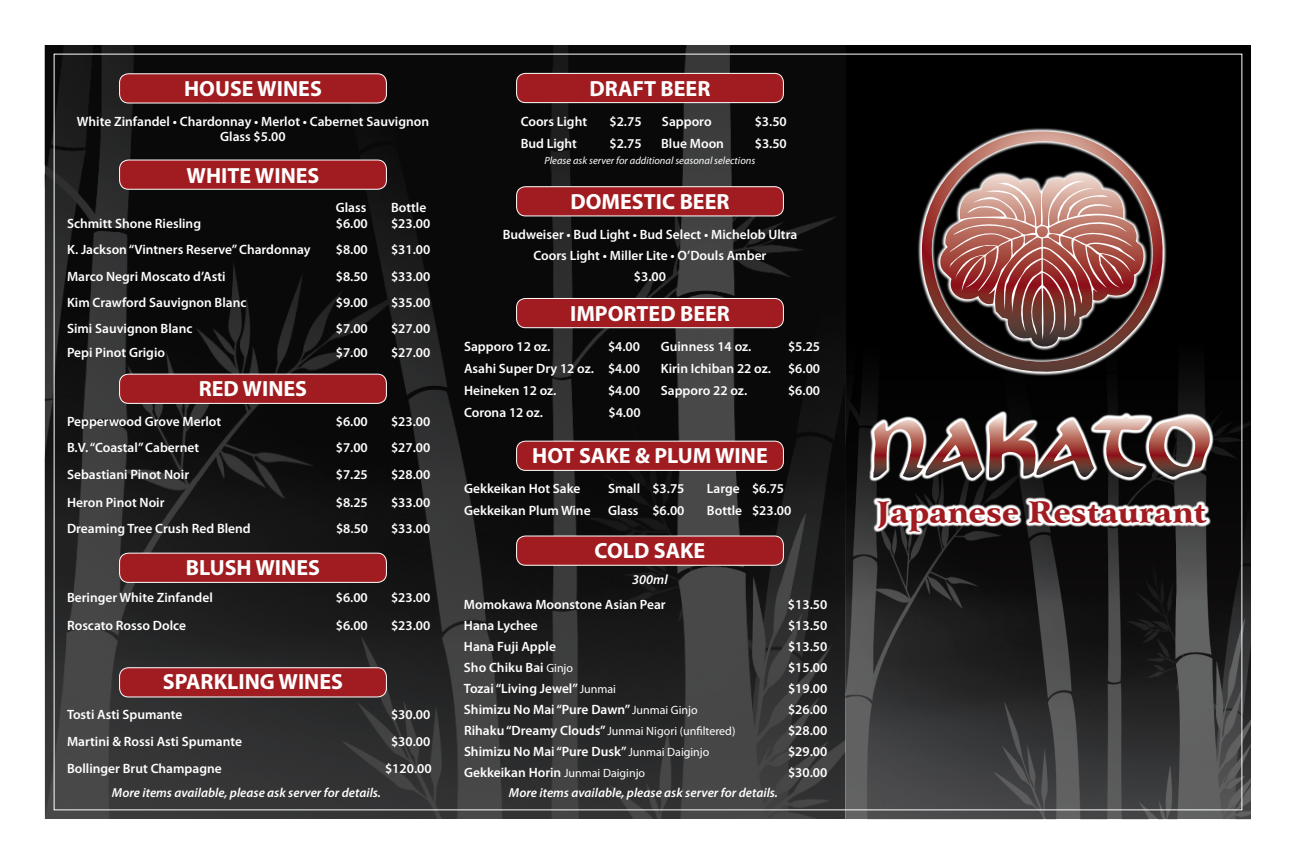
<style>
.page{position:relative;width:1296px;height:864px;background:#fff}
.page>*{position:absolute;margin:0;border:0;box-sizing:border-box;transform-origin:0 0}
.t1{font:900 29.8px "Arrus BT";color:#a01c20}
.t2{font:700 22px "Myriad Pro";color:#fff}
.t3{font:600 13.5px "Myriad Pro";color:#fff}
.t4{font:italic 600 13.5px "Myriad Pro";color:#fff}
.t5{font:italic 600 13px "Myriad Pro";color:#fff}
.t6{font:12px "Myriad Pro";color:#fff}
.t7{font:italic 10.5px "Myriad Pro";color:#fff}
.s1{font-weight:400;font-size:12px}
.s2{font-weight:600;font-size:13.5px}
</style>
<div class="page">
<img style="left:45px;top:46px;width:801px;height:773px">
<div style="left:846px;top:45px;width:405px;height:774px;background:#000"></div>
<img style="left:846px;top:303px;width:405px;height:516px">
<div style="left:120px;top:160px;width:266px;height:29px;background:#a01c20;border-radius:9px"></div>
<div style="left:119px;top:160px;width:268px;height:30px;border:1px solid #fff;border-radius:9px"></div>
<div style="left:120px;top:74px;width:266px;height:29px;background:#a01c20;border-radius:9px"></div>
<div style="left:119px;top:73px;width:268px;height:31px;border:1px solid #fff;border-radius:9px"></div>
<div style="left:120px;top:374px;width:266px;height:29px;background:#a01c20;border-radius:9px"></div>
<div style="left:119px;top:374px;width:268px;height:30px;border:1px solid #fff;border-radius:9px"></div>
<div style="left:120px;top:553px;width:266px;height:29px;background:#a01c20;border-radius:9px"></div>
<div style="left:119px;top:553px;width:268px;height:30px;border:1px solid #fff;border-radius:9px"></div>
<div style="left:517px;top:73px;width:266px;height:30px;background:#a01c20;border-radius:9px"></div>
<div style="left:516px;top:73px;width:268px;height:30px;border:1px solid #fff;border-radius:9px"></div>
<div style="left:517px;top:187px;width:266px;height:29px;background:#a01c20;border-radius:9px"></div>
<div style="left:516px;top:186px;width:268px;height:30px;border:1px solid #fff;border-radius:9px"></div>
<div style="left:517px;top:298px;width:266px;height:30px;background:#a01c20;border-radius:9px"></div>
<div style="left:516px;top:298px;width:268px;height:30px;border:1px solid #fff;border-radius:9px"></div>
<div style="left:517px;top:441px;width:266px;height:29px;background:#a01c20;border-radius:9px"></div>
<div style="left:516px;top:441px;width:268px;height:30px;border:1px solid #fff;border-radius:9px"></div>
<div style="left:517px;top:536px;width:266px;height:29px;background:#a01c20;border-radius:9px"></div>
<div style="left:516px;top:536px;width:268px;height:30px;border:1px solid #fff;border-radius:9px"></div>
<svg style="left:918px;top:128px;width:249px;height:248px"></svg>
<svg style="left:919px;top:131px;width:246px;height:243px"></svg>
<svg style="left:939px;top:174px;width:207px;height:176px"></svg>
<svg style="left:869px;top:411px;width:345px;height:71px"></svg>
<svg style="left:988px;top:415px;width:223px;height:64px"></svg>
<svg style="left:873px;top:420px;width:109px;height:61px"></svg>
<svg style="left:873px;top:497px;width:338px;height:38px"></svg>
<div style="left:120px;top:668px;width:266px;height:29px;background:#a01c20;border-radius:9px"></div>
<div style="left:119px;top:667px;width:268px;height:30px;border:1px solid #fff;border-radius:9px"></div>
<p class="t2" style="left:590px;top:74px;width:122px">DRAFT BEER</p>
<p class="t2" style="left:184px;top:75px;width:139px">HOUSE WINES</p>
<p class="t3" style="left:77px;top:113px;width:354px">White Zinfandel • Chardonnay • Merlot • Cabernet Sauvignon</p>
<p class="t3" style="left:220px;top:128px;width:67px">Glass $5.00</p>
<p class="t2" style="left:186px;top:161px;width:135px">WHITE WINES</p>
<p class="t3" style="left:336px;top:199px;width:32px">Glass</p>
<p class="t3" style="left:391px;top:199px;width:37px">Bottle</p>
<p class="t3" style="left:67px;top:215px;width:136px">Schmitt Shone Riesling</p>
<p class="t3" style="left:336px;top:215px;width:34px">$6.00</p>
<p class="t3" style="left:391px;top:215px;width:41px">$23.00</p>
<p class="t3" style="left:67px;top:241px;width:245px">K. Jackson “Vintners Reserve” Chardonnay</p>
<p class="t3" style="left:336px;top:241px;width:34px">$8.00</p>
<p class="t3" style="left:391px;top:241px;width:41px">$31.00</p>
<p class="t3" style="left:67px;top:268px;width:160px">Marco Negri Moscato d’Asti</p>
<p class="t3" style="left:336px;top:268px;width:34px">$8.50</p>
<p class="t3" style="left:391px;top:268px;width:41px">$33.00</p>
<p class="t3" style="left:67px;top:294px;width:181px">Kim Crawford Sauvignon Blanc</p>
<p class="t3" style="left:336px;top:294px;width:34px">$9.00</p>
<p class="t3" style="left:391px;top:294px;width:41px">$35.00</p>
<p class="t3" style="left:67px;top:320px;width:127px">Simi Sauvignon Blanc</p>
<p class="t3" style="left:336px;top:320px;width:34px">$7.00</p>
<p class="t3" style="left:391px;top:320px;width:41px">$27.00</p>
<p class="t3" style="left:67px;top:344px;width:100px">Pepi Pinot Grigio</p>
<p class="t3" style="left:336px;top:344px;width:34px">$7.00</p>
<p class="t3" style="left:391px;top:344px;width:41px">$27.00</p>
<p class="t2" style="left:199px;top:374px;width:110px">RED WINES</p>
<p class="t3" style="left:67px;top:413px;width:156px">Pepperwood Grove Merlot</p>
<p class="t3" style="left:336px;top:413px;width:34px">$6.00</p>
<p class="t3" style="left:391px;top:413px;width:41px">$23.00</p>
<p class="t3" style="left:67px;top:439px;width:134px">B.V. “Coastal” Cabernet</p>
<p class="t3" style="left:336px;top:439px;width:34px">$7.00</p>
<p class="t3" style="left:391px;top:439px;width:41px">$27.00</p>
<p class="t3" style="left:67px;top:465px;width:124px">Sebastiani Pinot Noir</p>
<p class="t3" style="left:336px;top:465px;width:34px">$7.25</p>
<p class="t3" style="left:391px;top:465px;width:41px">$28.00</p>
<p class="t3" style="left:67px;top:494px;width:99px">Heron Pinot Noir</p>
<p class="t3" style="left:336px;top:494px;width:34px">$8.25</p>
<p class="t3" style="left:391px;top:494px;width:41px">$33.00</p>
<p class="t3" style="left:67px;top:520px;width:185px">Dreaming Tree Crush Red Blend</p>
<p class="t3" style="left:336px;top:520px;width:34px">$8.50</p>
<p class="t3" style="left:391px;top:520px;width:41px">$33.00</p>
<p class="t2" style="left:186px;top:553px;width:136px">BLUSH WINES</p>
<p class="t3" style="left:67px;top:589px;width:147px">Beringer White Zinfandel</p>
<p class="t3" style="left:336px;top:589px;width:34px">$6.00</p>
<p class="t3" style="left:391px;top:589px;width:41px">$23.00</p>
<p class="t3" style="left:67px;top:617px;width:121px">Roscato Rosso Dolce</p>
<p class="t3" style="left:336px;top:617px;width:34px">$6.00</p>
<p class="t3" style="left:391px;top:617px;width:41px">$23.00</p>
<p class="t3" style="left:521px;top:113px;width:68px">Coors Light</p>
<p class="t3" style="left:609px;top:113px;width:34px">$2.75</p>
<p class="t3" style="left:662px;top:113px;width:51px">Sapporo</p>
<p class="t3" style="left:755px;top:113px;width:34px">$3.50</p>
<p class="t3" style="left:521px;top:135px;width:58px">Bud Light</p>
<p class="t3" style="left:609px;top:135px;width:34px">$2.75</p>
<p class="t3" style="left:661px;top:135px;width:64px">Blue Moon</p>
<p class="t3" style="left:755px;top:135px;width:34px">$3.50</p>
<p class="t7" style="left:545px;top:154px;width:212px">Please ask server for additional seasonal selections</p>
<p class="t2" style="left:570px;top:187px;width:161px">DOMESTIC BEER</p>
<p class="t3" style="left:503px;top:226px;width:296px">Budweiser • Bud Light • Bud Select • Michelob Ultra</p>
<p class="t3" style="left:534px;top:247px;width:234px">Coors Light • Miller Lite • O’Douls Amber</p>
<p class="t3" style="left:634px;top:268px;width:34px">$3.00</p>
<p class="t2" style="left:570px;top:299px;width:161px">IMPORTED BEER</p>
<p class="t3" style="left:464px;top:338px;width:88px">Sapporo 12 oz.</p>
<p class="t3" style="left:608px;top:338px;width:34px">$4.00</p>
<p class="t3" style="left:661px;top:338px;width:92px">Guinness 14 oz.</p>
<p class="t3" style="left:788px;top:338px;width:34px">$5.25</p>
<p class="t3" style="left:464px;top:360px;width:178px">Asahi Super Dry 12 oz. $4.00</p>
<p class="t3" style="left:661px;top:360px;width:112px">Kirin Ichiban 22 oz.</p>
<p class="t3" style="left:788px;top:360px;width:34px">$6.00</p>
<p class="t3" style="left:464px;top:382px;width:94px">Heineken 12 oz.</p>
<p class="t3" style="left:608px;top:382px;width:34px">$4.00</p>
<p class="t3" style="left:661px;top:382px;width:88px">Sapporo 22 oz.</p>
<p class="t3" style="left:788px;top:382px;width:34px">$6.00</p>
<p class="t3" style="left:464px;top:404px;width:81px">Corona 12 oz.</p>
<p class="t3" style="left:609px;top:404px;width:34px">$4.00</p>
<p class="t2" style="left:532px;top:442px;width:237px">HOT SAKE &amp; PLUM WINE</p>
<p class="t3" style="left:464px;top:480px;width:118px">Gekkeikan Hot Sake</p>
<p class="t3" style="left:608px;top:480px;width:78px">Small $3.75</p>
<p class="t3" style="left:707px;top:480px;width:79px">Large $6.75</p>
<p class="t3" style="left:464px;top:502px;width:128px">Gekkeikan Plum Wine</p>
<p class="t3" style="left:608px;top:502px;width:78px">Glass $6.00</p>
<p class="t3" style="left:707px;top:502px;width:86px">Bottle $23.00</p>
<p class="t2" style="left:595px;top:537px;width:112px">COLD SAKE</p>
<p class="t4" style="left:632px;top:571px;width:37px">300ml</p>
<p class="t3" style="left:464px;top:596px;width:203px">Momokawa Moonstone Asian Pear</p>
<p class="t3" style="left:788px;top:596px;width:41px">$13.50</p>
<p class="t3" style="left:464px;top:617px;width:75px">Hana Lychee</p>
<p class="t3" style="left:788px;top:617px;width:41px">$13.50</p>
<p class="t3" style="left:464px;top:638px;width:94px">Hana Fuji Apple</p>
<p class="t3" style="left:788px;top:638px;width:41px">$13.50</p>
<p class="t3" style="left:464px;top:659px;width:111px">Sho Chiku Bai <span class="s1">Ginjo</span></p>
<p class="t3" style="left:788px;top:659px;width:41px">$15.00</p>
<p class="t3" style="left:464px;top:680px;width:154px">Tozai “Living Jewel” <span class="s1">Junmai</span></p>
<p class="t3" style="left:788px;top:680px;width:41px">$19.00</p>
<p class="t3" style="left:464px;top:701px;width:235px">Shimizu No Mai “Pure Dawn” <span class="s1">Junmai Ginjo</span></p>
<p class="t3" style="left:788px;top:701px;width:41px">$26.00</p>
<p class="t6" style="left:464px;top:724px;width:273px"><span class="s2">Rihaku “Dreamy Clouds”</span> Junmai Nigori (unfiltered)</p>
<p class="t3" style="left:788px;top:722px;width:41px">$28.00</p>
<p class="t3" style="left:464px;top:743px;width:247px">Shimizu No Mai “Pure Dusk” <span class="s1">Junmai Daiginjo</span></p>
<p class="t3" style="left:788px;top:743px;width:41px">$29.00</p>
<p class="t3" style="left:464px;top:764px;width:183px">Gekkeikan Horin <span class="s1">Junmai Daiginjo</span></p>
<p class="t3" style="left:788px;top:764px;width:41px">$30.00</p>
<p class="t2" style="left:163px;top:667px;width:182px">SPARKLING WINES</p>
<p class="t3" style="left:67px;top:706px;width:117px">Tosti Asti Spumante</p>
<p class="t3" style="left:391px;top:706px;width:41px">$30.00</p>
<p class="t3" style="left:67px;top:733px;width:177px">Martini &amp; Rossi Asti Spumante</p>
<p class="t3" style="left:391px;top:733px;width:41px">$30.00</p>
<p class="t3" style="left:67px;top:760px;width:156px">Bollinger Brut Champagne</p>
<p class="t3" style="left:385px;top:760px;width:48px">$120.00</p>
<p class="t5" style="left:112px;top:784px;width:271px">More items available, please ask server for details.</p>
<p class="t5" style="left:509px;top:784px;width:271px">More items available, please ask server for details.</p>
<p class="t1" style="left:877px;top:493px;width:331px">Japanese Restaurant</p>
</div>
